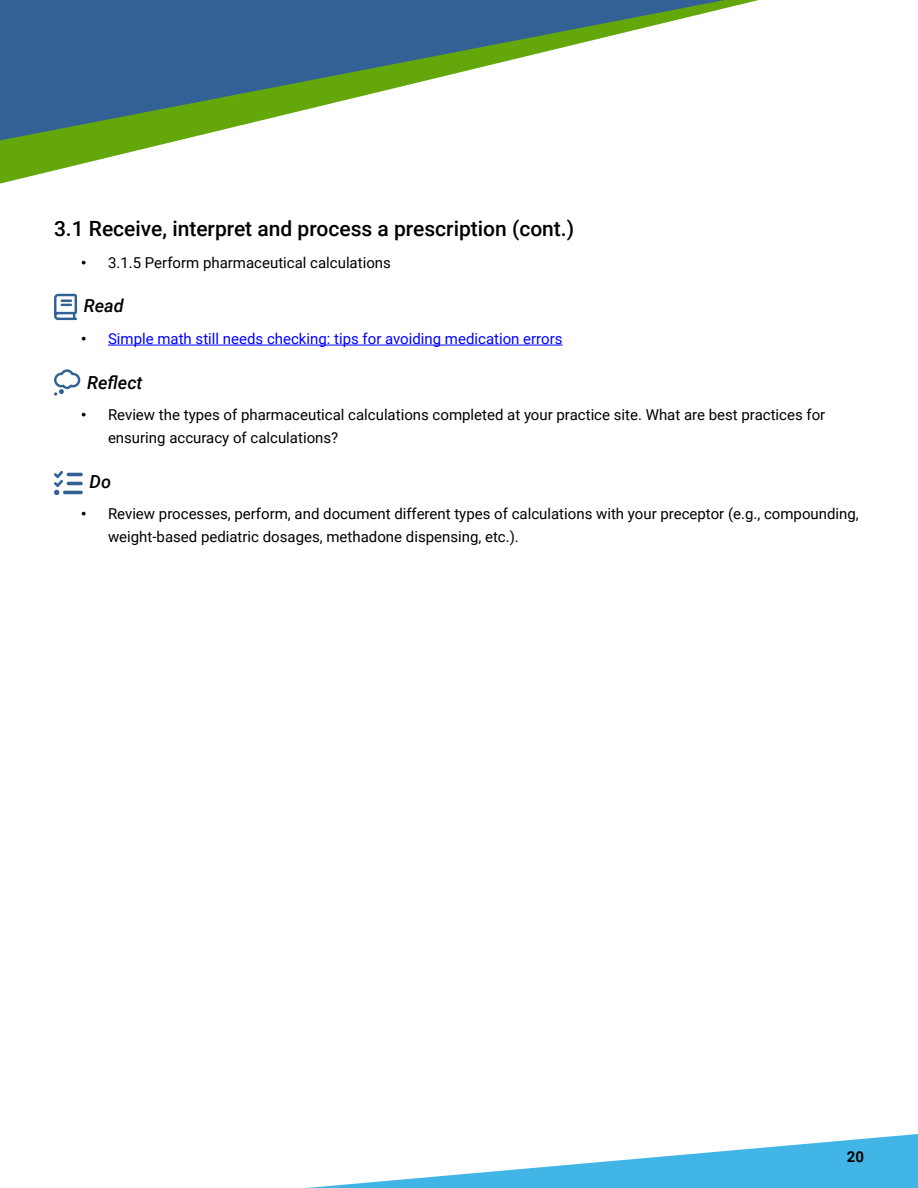
<style>
.page{position:relative;width:918px;height:1188px;background:#fff}
.page>*{position:absolute;margin:0;border:0;box-sizing:border-box;transform-origin:0 0}
.t1{font:500 21px "Roboto";color:#000}
.t2{font:italic 500 18px "Roboto";color:#000}
.t3{font:15px/22.5px "Roboto";color:#000}
.t4{font:15px "Roboto";color:#00f}
.t5{font:700 15px "Roboto";color:#000}
.s1{font-family:"Arial"}
.s2{font-family:"Arial";color:#000}
</style>
<div class="page">
<svg style="left:0;top:140px;width:180px;height:44px"></svg>
<svg style="left:0;top:0;width:759px;height:140px"></svg>
<svg style="left:307px;top:1134px;width:611px;height:54px"></svg>
<hr style="left:108px;top:345px;width:455px;height:1px;background:#00f">
<svg style="left:54px;top:294px;width:23px;height:26px"></svg>
<svg style="left:54px;top:369px;width:26px;height:27px"></svg>
<svg style="left:54px;top:471px;width:29px;height:24px"></svg>
<h1 class="t1" style="left:54px;top:214px;width:522px">3.1 Receive, interpret and process a prescription (cont.)</h1>
<p class="t3" style="left:81px;top:250px;width:311px"><span class="s1">•</span> 3.1.5 Perform pharmaceutical calculations</p>
<p class="t2" style="left:84px;top:293px;width:41px">Read</p>
<p class="t4" style="left:81px;top:328px;width:483px"><span class="s2">•</span> Simple math still needs checking: tips for avoiding medication errors</p>
<p class="t2" style="left:87px;top:370px;width:57px">Reflect</p>
<p class="t3" style="left:108px;top:403px;width:719px;text-indent:-27px"><span class="s1">•</span> Review the types of pharmaceutical calculations completed at your practice site. What are best practices for ensuring accuracy of calculations?</p>
<p class="t2" style="left:90px;top:469px;width:23px">Do</p>
<p class="t3" style="left:108px;top:502px;width:752px;text-indent:-27px"><span class="s1">•</span> Review processes, perform, and document different types of calculations with your preceptor (e.g., compounding, weight-based pediatric dosages, methadone dispensing, etc.).</p>
<p class="t5" style="left:847px;top:1146px;width:19px">20</p>
</div>
